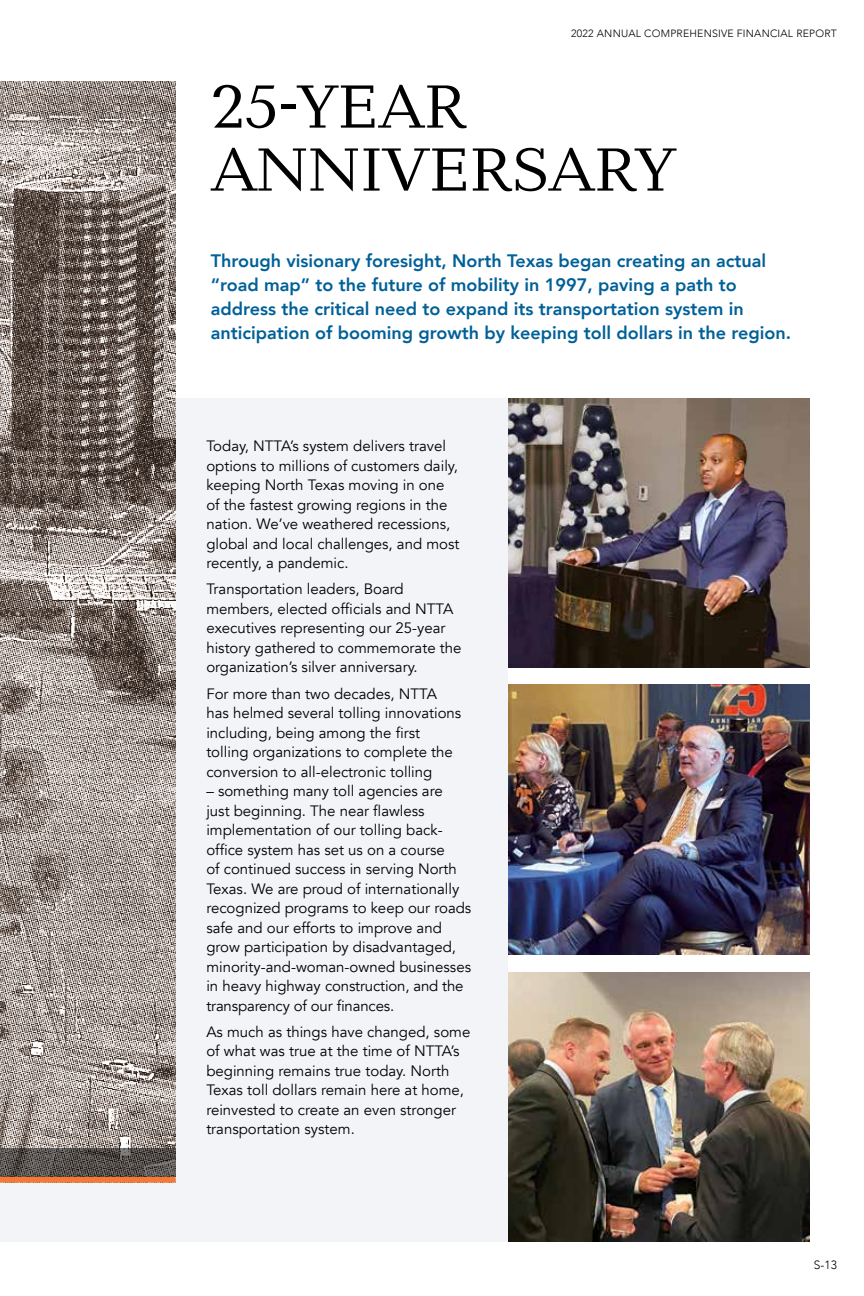
<style>
.page{position:relative;width:864px;height:1296px;background:#fff}
.page>*{position:absolute;margin:0;border:0;box-sizing:border-box;transform-origin:0 0}
.t1{font:63px/63px "Baltica";letter-spacing:.01em;color:#000}
.t2{font:800 18px/24px "Avenir";color:#006098}
.t3{font:15px/19.5px "Avenir";color:#000}
.t4{font:300 12px "Avenir";color:#000}
.t5{font:300 10.5px "Avenir";letter-spacing:.02em;color:#000}
</style>
<div class="page">
<img style="left:508px;top:685px;width:302px;height:270px">
<img style="left:508px;top:972px;width:302px;height:270px">
<img style="left:508px;top:398px;width:302px;height:269px">
<div style="left:0;top:82px;width:508px;height:1160px;background:#f3f4f8"></div>
<div style="left:170px;top:67px;width:694px;height:330px;background:#fff"></div>
<img style="left:0;top:81px;width:176px;height:1068px">
<div style="left:0;top:1177px;width:176px;height:6px;background:#f47836"></div>
<svg style="left:0;top:1149px;width:176px;height:28px;background:#544e4b"></svg>
<p class="t5" style="left:571px;top:28px;width:267px">2022 ANNUAL COMPREHENSIVE FINANCIAL REPORT</p>
<h1 class="t1" style="left:211px;top:77px;width:466px">25-YEAR<br>ANNIVERSARY</h1>
<p class="t2" style="left:211px;top:248px;width:582px">Through visionary foresight, North Texas began creating an actual “road map” to the future of mobility in 1997, paving a path to address the critical need to expand its transportation system in anticipation of booming growth by keeping toll dollars in the region.</p>
<p class="t3" style="left:206px;top:437px;width:255px">Today, NTTA’s system delivers travel options to millions of customers daily, keeping North Texas moving in one of the fastest growing regions in the nation. We’ve weathered recessions, global and local challenges, and most recently, a pandemic.</p>
<p class="t3" style="left:206px;top:580px;width:257px">Transportation leaders, Board members, elected officials and NTTA executives representing our 25-year history gathered to commemorate the organization’s silver anniversary.</p>
<p class="t3" style="left:206px;top:684px;width:256px">For more than two decades, NTTA has helmed several tolling innovations including, being among the first tolling organizations to complete the conversion to all-electronic tolling</p>
<p class="t3" style="left:206px;top:782px;width:267px">– something many toll agencies are<br>just beginning. The near flawless implementation of our tolling back&shy;office system has set us on a course<br>of continued success in serving North Texas. We are proud of internationally recognized programs to keep our roads safe and our efforts to improve and grow participation by disadvantaged, minority-and-woman-owned businesses in heavy highway construction, and the transparency of our finances.</p>
<p class="t3" style="left:206px;top:1022px;width:266px">As much as things have changed, some of what was true at the time of NTTA’s beginning remains true today. North Texas toll dollars remain here at home, reinvested to create an even stronger transportation system.</p>
<p class="t4" style="left:814px;top:1258px;width:25px">S-13</p>
</div>
